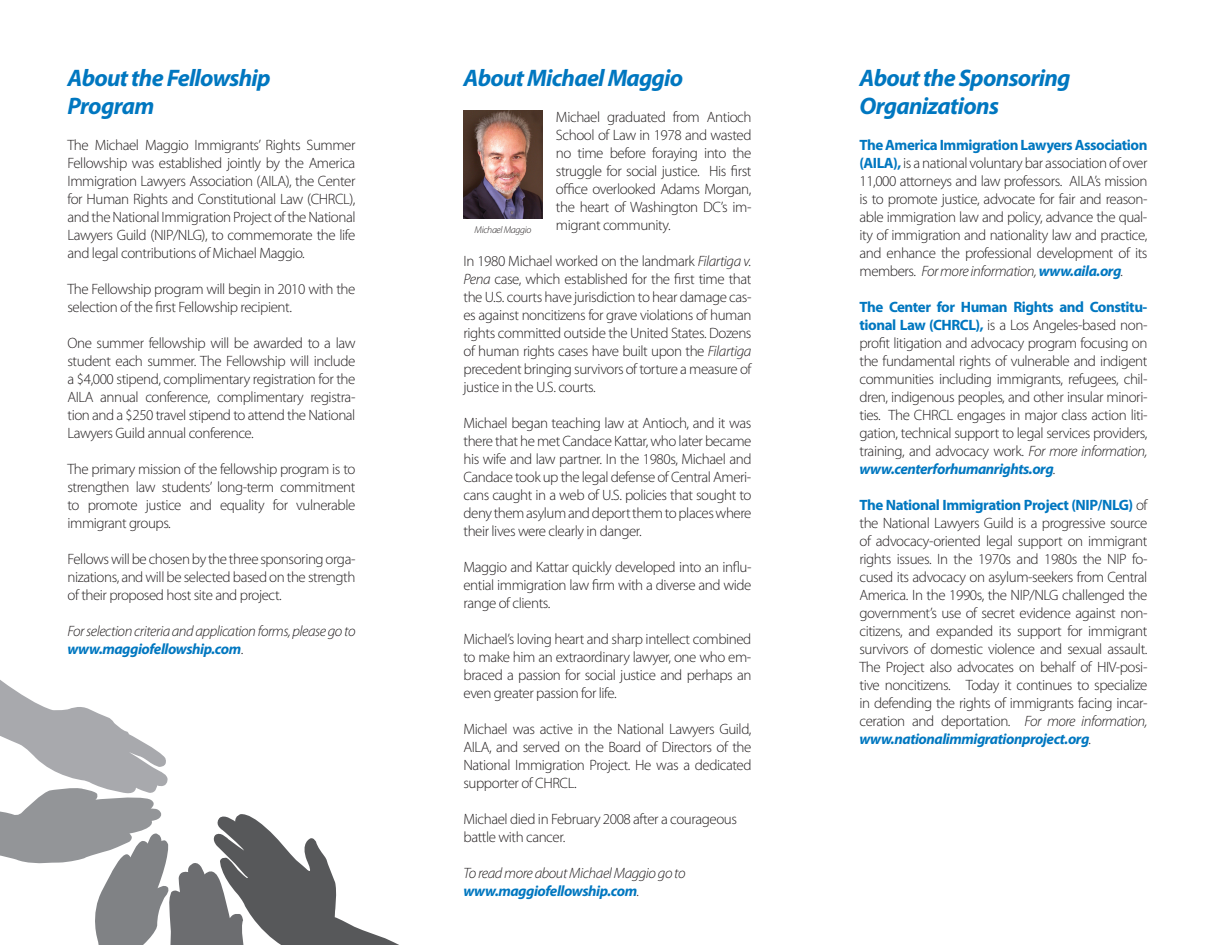
<style>
.page{position:relative;width:1215px;height:945px;background:#fff}
.page>*{position:absolute;margin:0;border:0;box-sizing:border-box;transform-origin:0 0}
.t1{font:italic 700 24px/28.8px "Myriad Pro";letter-spacing:-.03em;color:#0077c0}
.t2{font:300 15px/18px "Myriad Pro";letter-spacing:-.03em;color:#231f20;text-align:justify}
.t3{font:italic 300 15px/18px "Myriad Pro";letter-spacing:-.03em;color:#231f20}
.t4{font:italic 300 9.9px "Myriad Pro";letter-spacing:-.03em;color:#231f20}
.s1{font-weight:700;color:#0077c0}
.s2{font-style:normal}
.s3{font-style:italic}
.s4{font-weight:700;font-style:italic;color:#0077c0}
</style>
<div class="page">
<svg style="left:0;top:680px;width:399px;height:265px"></svg>
<img style="left:464px;top:111px;width:78px;height:108px">
<h1 class="t1" style="left:68px;top:62px;width:205px">About the Fellowship<br>Program</h1>
<p class="t2" style="left:68px;top:136px;width:290px">The Michael Maggio Immigrants’ Rights Summer Fellowship was established jointly by the America Immigration Lawyers Association (AILA), the Center for Human Rights and Constitutional Law (CHRCL), and the National Immigration Project of the National Lawyers Guild (NIP/NLG), to commemorate the life and legal contributions of Michael Maggio.</p>
<p class="t2" style="left:68px;top:280px;width:289px">The Fellowship program will begin in 2010 with the selection of the first Fellowship recipient.</p>
<p class="t2" style="left:68px;top:334px;width:290px">One summer fellowship will be awarded to a law student each summer. The Fellowship will include a $4,000 stipend, complimentary registration for the AILA annual conference, complimentary registra&shy;tion and a $250 travel stipend to attend the National Lawyers Guild annual conference.</p>
<p class="t2" style="left:68px;top:460px;width:290px">The primary mission of the fellowship program is to strengthen law students’ long-term commitment to promote justice and equality for vulnerable immigrant groups.</p>
<p class="t2" style="left:68px;top:550px;width:290px">Fellows will be chosen by the three sponsoring orga&shy;nizations, and will be selected based on the strength of their proposed host site and project.</p>
<p class="t3" style="left:68px;top:622px;width:290px">For selection criteria and application forms, please go to <span class="s1">www.maggiofellowship.com</span><span class="s2">.</span></p>
<h1 class="t1" style="left:464px;top:62px;width:221px">About Michael Maggio</h1>
<p class="t2" style="left:556px;top:107px;width:197px">Michael graduated from Antioch School of Law in 1978 and wasted no time before foraying into the struggle for social justice. His first office overlooked Adams Morgan, the heart of Washington DC’s im&shy;migrant community.</p>
<p class="t2" style="left:464px;top:251px;width:290px">In 1980 Michael worked on the landmark <span class="s3">Filartiga v.<br>Pena</span> case, which established for the first time that the U.S. courts have jurisdiction to hear damage cas&shy;es against noncitizens for grave violations of human rights committed outside the United States. Dozens of human rights cases have built upon the <span class="s3">Filartiga </span>precedent bringing survivors of torture a measure of justice in the U.S. courts.</p>
<p class="t2" style="left:464px;top:413px;width:290px">Michael began teaching law at Antioch, and it was there that he met Candace Kattar, who later became his wife and law partner. In the 1980s, Michael and Candace took up the legal defense of Central Ameri&shy;cans caught in a web of U.S. policies that sought to deny them asylum and deport them to places where their lives were clearly in danger.</p>
<p class="t2" style="left:464px;top:557px;width:290px">Maggio and Kattar quickly developed into an influ&shy;ential immigration law firm with a diverse and wide range of clients.</p>
<p class="t2" style="left:464px;top:629px;width:290px">Michael’s loving heart and sharp intellect combined to make him an extraordinary lawyer, one who em&shy;braced a passion for social justice and perhaps an even greater passion for life.</p>
<p class="t2" style="left:464px;top:719px;width:290px">Michael was active in the National Lawyers Guild, AILA, and served on the Board of Directors of the National Immigration Project. He was a dedicated supporter of CHRCL.</p>
<p class="t2" style="left:464px;top:809px;width:275px">Michael died in February 2008 after a courageous battle with cancer.</p>
<p class="t3" style="left:464px;top:863px;width:224px">To read more about Michael Maggio go to <span class="s1">www.maggiofellowship.com</span>.</p>
<p class="t4" style="left:474px;top:224px;width:58px">Michael Maggio</p>
<h1 class="t1" style="left:860px;top:62px;width:213px">About the Sponsoring<br>Organizations</h1>
<p class="t2" style="left:860px;top:136px;width:290px"><span class="s1">The America Immigration Lawyers Association (AILA),</span> is a national voluntary bar association of over 11,000 attorneys and law professors. AILA’s mission is to promote justice, advocate for fair and reason&shy;able immigration law and policy, advance the qual&shy;ity of immigration and nationality law and practice, and enhance the professional development of its members. <span class="s3">For more information,</span> <span class="s4">www.aila.org</span><span class="s3">.</span></p>
<p class="t2" style="left:860px;top:298px;width:290px"><span class="s1">The Center for Human Rights and Constitu&shy;tional Law (CHRCL),</span> is a Los Angeles-based non&shy;profit litigation and advocacy program focusing on the fundamental rights of vulnerable and indigent communities including immigrants, refugees, chil&shy;dren, indigenous peoples, and other insular minori&shy;ties. The CHRCL engages in major class action liti&shy;gation, technical support to legal services providers, training, and advocacy work. <span class="s3">For more information, </span><span class="s4">www.centerforhumanrights.org</span><span class="s3">.</span></p>
<p class="t2" style="left:859px;top:496px;width:290px"><span class="s1">The National Immigration Project (NIP/NLG)</span> of the National Lawyers Guild is a progressive source of advocacy-oriented legal support on immigrant rights issues. In the 1970s and 1980s the NIP fo&shy;cused its advocacy on asylum-seekers from Central America. In the 1990s, the NIP/NLG challenged the government’s use of secret evidence against non&shy;citizens, and expanded its support for immigrant survivors of domestic violence and sexual assault.<br>The Project also advocates on behalf of HIV-posi&shy;tive noncitizens. Today it continues to specialize in defending the rights of immigrants facing incar&shy;ceration and deportation. <span class="s3">For more information, </span><span class="s4">www.nationalimmigrationproject.org</span><span class="s3">.</span></p>
</div>
